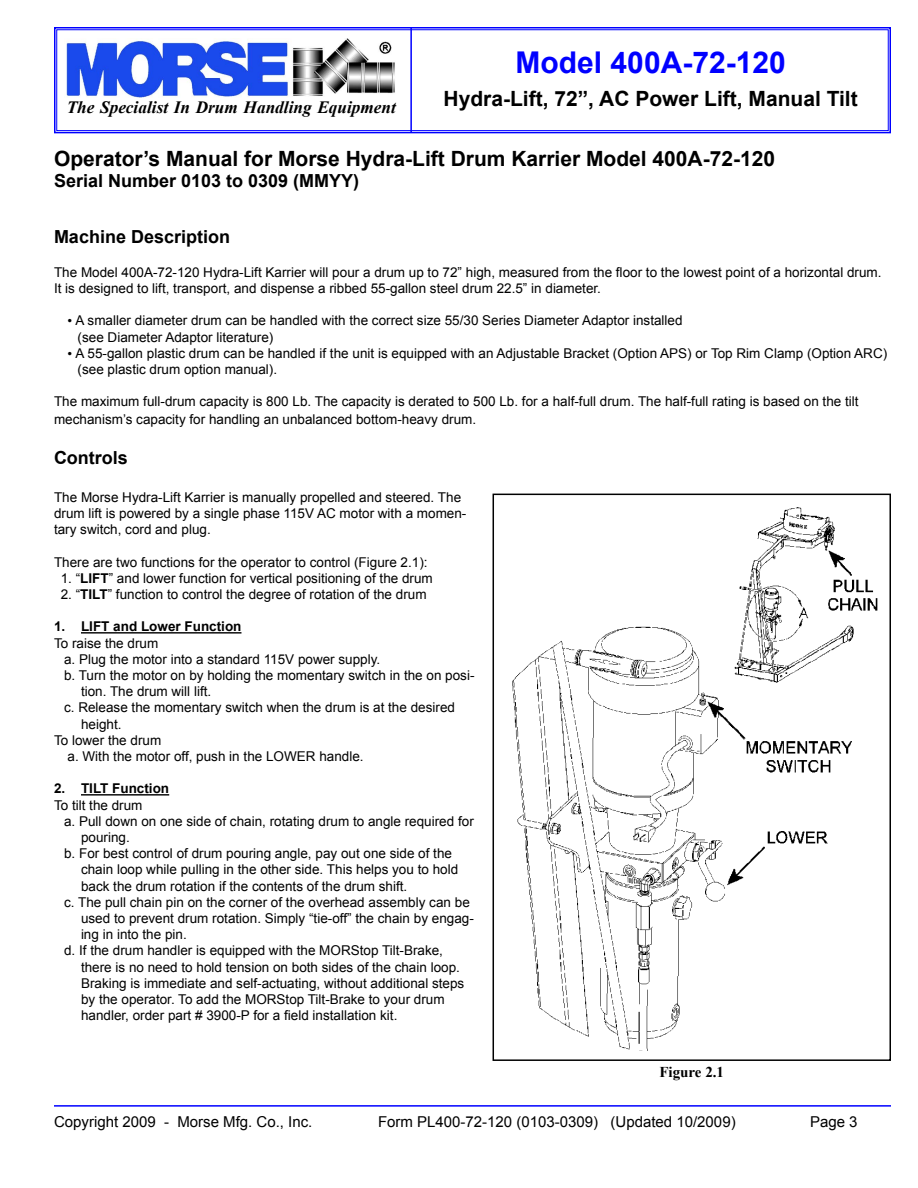
<style>
.page{position:relative;width:918px;height:1188px;background:#fff}
.page>*{position:absolute;margin:0;border:0;box-sizing:border-box;transform-origin:0 0}
.t1{font:700 30px "Arial";color:#00f}
.t2{font:700 21px "Arial";color:#000}
.t3{font:700 18px "Arial";color:#000}
.t4{font:italic 700 17.25px "Times New Roman";color:#000}
.t5{font:15px "Arial";color:#000}
.t6{font:700 15px "Times New Roman";color:#000}
.t7{font:13.5px/16.2px "Arial";color:#000}
.t8{font:700 13.5px "Arial";color:#000}
.s1{font-family:"Times New Roman"}
.s2{font-weight:700}
</style>
<div class="page">
<hr style="left:54px;top:1105px;width:837px;height:2px;background:#00f">
<hr style="left:81px;top:632px;width:160px;height:2px;background:#000">
<hr style="left:81px;top:794px;width:88px;height:2px;background:#000">
<div style="left:493px;top:494px;width:398px;height:567px;border:2px solid #000"></div>
<img style="left:512px;top:508px;width:365px;height:543px">
<svg style="left:54px;top:27px;width:837px;height:107px"></svg>
<div style="left:56px;top:29px;width:833px;height:102px;border:1px solid #00f"></div>
<img style="left:64px;top:38px;width:332px;height:59px">
<hr style="left:410px;top:27px;width:2px;height:106px;background:#00f">
<p class="t4" style="left:67px;top:96px;width:331px">The Specialist In Drum Handling Equipment</p>
<h1 class="t1" style="left:516px;top:43px;width:272px">Model 400A-72-120</h1>
<h2 class="t2" style="left:444px;top:85px;width:416px">Hydra-Lift, 72”, AC Power Lift, Manual Tilt</h2>
<h2 class="t2" style="left:54px;top:144px;width:723px">Operator’s Manual for Morse Hydra-Lift Drum Karrier Model 400A-72-120</h2>
<h3 class="t3" style="left:54px;top:169px;width:307px">Serial Number 0103 to 0309 (MMYY)</h3>
<h3 class="t3" style="left:54px;top:224px;width:178px">Machine Description</h3>
<p class="t7" style="left:54px;top:264px;width:829px">The Model 400A-72-120 Hydra-Lift Karrier will pour a drum up to 72” high, measured from the floor to the lowest point of a horizontal drum.<br>It is designed to lift, transport, and dispense a ribbed 55-gallon steel drum 22.5” in diameter.</p>
<p class="t7" style="left:78px;top:313px;width:607px;text-indent:-10px"><span class="s1">•</span> A smaller diameter drum can be handled with the correct size 55/30 Series Diameter Adaptor installed (see Diameter Adaptor literature)</p>
<p class="t7" style="left:78px;top:345px;width:811px;text-indent:-10px"><span class="s1">•</span> A 55-gallon plastic drum can be handled if the unit is equipped with an Adjustable Bracket (Option APS) or Top Rim Clamp (Option ARC) (see plastic drum option manual).</p>
<p class="t7" style="left:54px;top:393px;width:806px;line-height:18px">The maximum full-drum capacity is 800 Lb. The capacity is derated to 500 Lb. for a half-full drum. The half-full rating is based on the tilt mechanism’s capacity for handling an unbalanced bottom-heavy drum.</p>
<h3 class="t3" style="left:54px;top:446px;width:75px">Controls</h3>
<p class="t7" style="left:54px;top:489px;width:414px">The Morse Hydra-Lift Karrier is manually propelled and steered. The drum lift is powered by a single phase 115V AC motor with a momen&shy;tary switch, cord and plug.</p>
<p class="t7" style="left:54px;top:554px;width:375px">There are two functions for the operator to control (Figure 2.1):</p>
<p class="t7" style="left:61px;top:570px;width:374px">1. “<span class="s2">LIFT</span>” and lower function for vertical positioning of the drum</p>
<p class="t7" style="left:61px;top:586px;width:367px">2. “<span class="s2">TILT</span>” function to control the degree of rotation of the drum</p>
<p class="t8" style="left:54px;top:618px;width:189px">1. LIFT and Lower Function</p>
<p class="t7" style="left:54px;top:635px;width:106px">To raise the drum</p>
<p class="t7" style="left:64px;top:651px;width:318px">a. Plug the motor into a standard 115V power supply.</p>
<p class="t7" style="left:64px;top:667px;width:412px">b. Turn the motor on by holding the momentary switch in the on posi-</p>
<p class="t7" style="left:81px;top:684px;width:132px">tion. The drum will lift.</p>
<p class="t7" style="left:64px;top:700px;width:392px">c. Release the momentary switch when the drum is at the desired</p>
<p class="t7" style="left:81px;top:716px;width:42px">height.</p>
<p class="t7" style="left:54px;top:732px;width:109px">To lower the drum</p>
<p class="t7" style="left:68px;top:748px;width:298px">a. With the motor off, push in the LOWER handle.</p>
<p class="t8" style="left:54px;top:780px;width:117px">2. TILT Function</p>
<p class="t7" style="left:54px;top:797px;width:90px">To tilt the drum</p>
<p class="t7" style="left:64px;top:813px;width:411px">a. Pull down on one side of chain, rotating drum to angle required for</p>
<p class="t7" style="left:81px;top:829px;width:50px">pouring.</p>
<p class="t7" style="left:64px;top:846px;width:389px">b. For best control of drum pouring angle, pay out one side of the</p>
<p class="t7" style="left:81px;top:862px;width:379px">chain loop while pulling in the other side. This helps you to hold</p>
<p class="t7" style="left:81px;top:878px;width:328px">back the drum rotation if the contents of the drum shift.</p>
<p class="t7" style="left:64px;top:894px;width:407px">c. The pull chain pin on the corner of the overhead assembly can be</p>
<p class="t7" style="left:81px;top:910px;width:394px">used to prevent drum rotation. Simply “tie-off” the chain by engag-</p>
<p class="t7" style="left:81px;top:927px;width:107px">ing in into the pin.</p>
<p class="t7" style="left:64px;top:943px;width:380px">d. If the drum handler is equipped with the MORStop Tilt-Brake,</p>
<p class="t7" style="left:81px;top:959px;width:380px">there is no need to hold tension on both sides of the chain loop.</p>
<p class="t7" style="left:81px;top:975px;width:385px">Braking is immediate and self-actuating, without additional steps</p>
<p class="t7" style="left:81px;top:991px;width:365px">by the operator. To add the MORStop Tilt-Brake to your drum</p>
<p class="t7" style="left:81px;top:1008px;width:318px">handler, order part # 3900-P for a field installation kit.</p>
<p class="t6" style="left:659px;top:1061px;width:66px">Figure 2.1</p>
<p class="t5" style="left:54px;top:1112px;width:260px">Copyright 2009 - Morse Mfg. Co., Inc.</p>
<p class="t5" style="left:378px;top:1112px;width:359px">Form PL400-72-120 (0103-0309) (Updated 10/2009)</p>
<p class="t5" style="left:810px;top:1112px;width:49px">Page 3</p>
</div>
